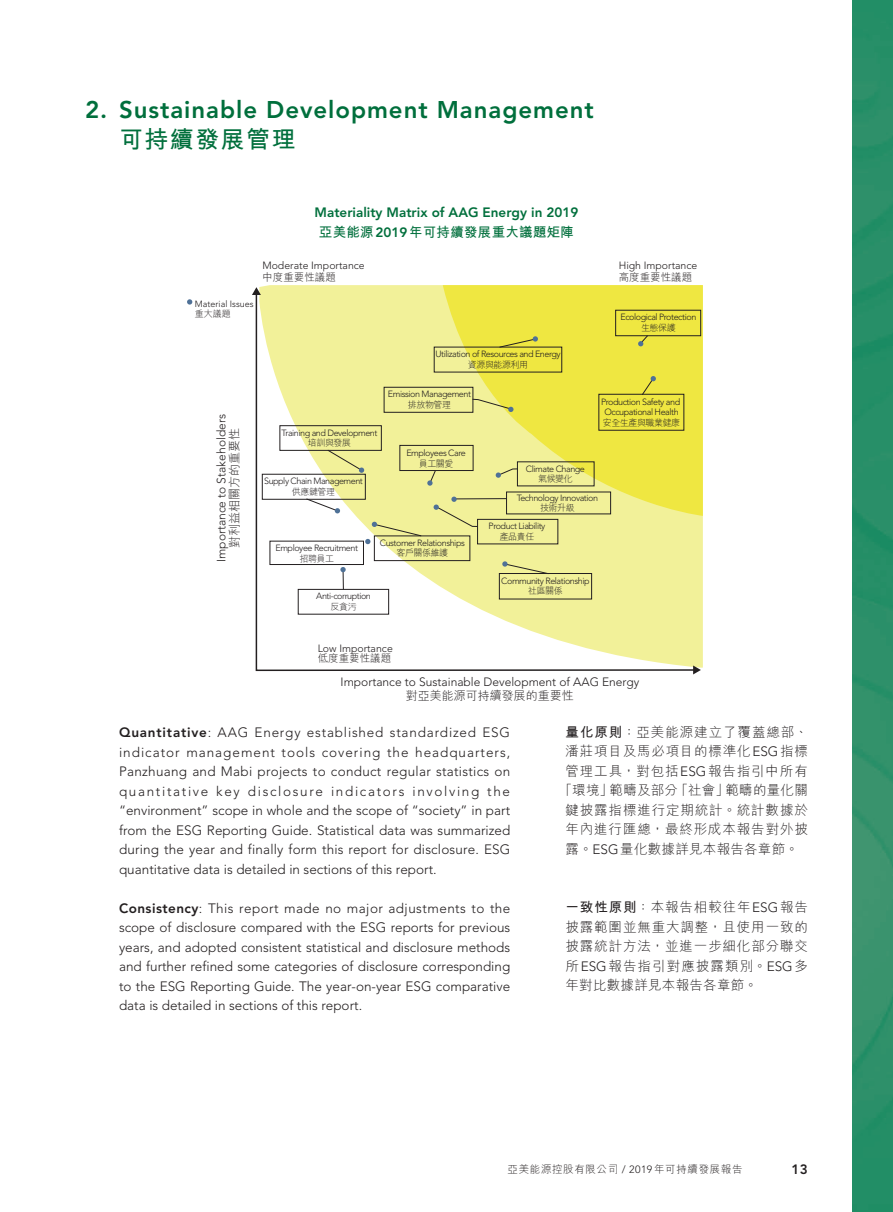
<style>
.page{position:relative;width:893px;height:1212px;background:#fff}
.page>*{position:absolute;margin:0;border:0;box-sizing:border-box;transform-origin:0 0}
.t1{font:800 24px "Avenir LT Std";letter-spacing:.04em;color:#006f3c}
.t2{font:700 24px "M Hei HK";letter-spacing:.06em;color:#006f3c}
.t3{font:300 13.5px/19.5px "Avenir LT Std";color:#231f20;text-align:justify}
.t4{font:300 13.5px/19.5px "M Hei HK";letter-spacing:.065em;color:#231f20;text-align:center}
.t5{font:800 13.5px "Avenir LT Std";color:#006f3c}
.t6{font:700 13.5px "M Hei HK";letter-spacing:.02em;color:#006f3c}
.t7{font:800 13.5px "Avenir LT Std";color:#231f20}
.t8{font:300 12px "Avenir LT Std";color:#231f20}
.t9{font:300 12px "M Hei HK";color:#231f20}
.t10{font:300 10.5px "Avenir LT Std";color:#231f20}
.t11{font:300 10.5px "M Hei HK";letter-spacing:.06em;color:#231f20}
.t12{font:300 10.5px "M Hei HK";color:#231f20}
.t13{font:300 9px/10.5px "Avenir LT Std";letter-spacing:-.05em;color:#231f20;text-align:center}
.t14{font:300 9px "M Hei HK";letter-spacing:-.05em;color:#231f20}
.t15{font:300 9px "Avenir LT Std";color:#231f20}
.s1{font-family:"Avenir LT Std";font-weight:800}
.s2{font-weight:800}
.s3{font-weight:700}
.s4{font-family:"Avenir LT Std"}
</style>
<div class="page">
<img style="left:853px;top:0;width:40px;height:1212px">
<svg style="left:443px;top:285px;width:260px;height:231px;background:#eee642"></svg>
<svg style="left:255px;top:292px;width:441px;height:380px"></svg>
<svg style="left:252px;top:287px;width:9px;height:8px"></svg>
<svg style="left:693px;top:665px;width:8px;height:9px"></svg>
<hr style="left:456px;top:498px;width:51px;height:1px;background:#231f20">
<svg style="left:187px;top:299px;width:5px;height:6px"></svg>
<svg style="left:499px;top:336px;width:39px;height:11px"></svg>
<svg style="left:638px;top:336px;width:11px;height:10px"></svg>
<svg style="left:641px;top:376px;width:15px;height:18px"></svg>
<svg style="left:473px;top:398px;width:40px;height:14px"></svg>
<svg style="left:496px;top:468px;width:21px;height:10px"></svg>
<svg style="left:502px;top:561px;width:47px;height:12px"></svg>
<svg style="left:340px;top:567px;width:6px;height:22px"></svg>
<svg style="left:427px;top:471px;width:9px;height:15px"></svg>
<svg style="left:327px;top:451px;width:37px;height:22px"></svg>
<svg style="left:305px;top:500px;width:35px;height:13px"></svg>
<svg style="left:365px;top:522px;width:57px;height:22px"></svg>
<svg style="left:434px;top:497px;width:44px;height:30px"></svg>
<div style="left:270px;top:541px;width:94px;height:24px;border:1px solid #231f20"></div>
<div style="left:374px;top:535px;width:96px;height:26px;border:1px solid #231f20"></div>
<div style="left:477px;top:519px;width:81px;height:25px;border:1px solid #231f20"></div>
<div style="left:262px;top:474px;width:104px;height:26px;border:1px solid #231f20"></div>
<div style="left:399px;top:445px;width:74px;height:26px;border:1px solid #231f20"></div>
<div style="left:279px;top:425px;width:103px;height:26px;border:1px solid #231f20"></div>
<div style="left:384px;top:387px;width:89px;height:26px;border:1px solid #231f20"></div>
<div style="left:598px;top:394px;width:86px;height:37px;border:1px solid #231f20"></div>
<div style="left:615px;top:310px;width:86px;height:26px;border:1px solid #231f20"></div>
<div style="left:298px;top:589px;width:91px;height:25px;border:1px solid #231f20"></div>
<div style="left:499px;top:573px;width:93px;height:26px;border:1px solid #231f20"></div>
<h1 class="t1" style="left:85px;top:95px;width:510px">2. Sustainable Development Management</h1>
<h1 class="t2" style="left:119px;top:121px;width:178px">可持續發展管理</h1>
<p class="t15" style="left:195px;top:298px;width:60px">Material Issues</p>
<p class="t14" style="left:195px;top:309px;width:37px">重大議題</p>
<p class="t8" style="left:214px;top:562px;width:149px;rotate:-90deg">Importance to Stakeholders</p>
<p class="t9" style="left:228px;top:548px;width:122px;rotate:-90deg">對利益相關方的重要性</p>
<p class="t5" style="left:315px;top:204px;width:265px">Materiality Matrix of AAG Energy in 2019</p>
<p class="t6" style="left:319px;top:222px;width:257px">亞美能源<span class="s1">2019</span>年可持續發展重大議題矩陣</p>
<p class="t10" style="left:262px;top:259px;width:104px">Moderate Importance</p>
<p class="t12" style="left:262px;top:272px;width:75px">中度重要性議題</p>
<p class="t13" style="left:282px;top:427px;width:97px">Training and Development</p>
<p class="t14" style="left:308px;top:438px;width:45px">培訓與發展</p>
<p class="t13" style="left:435px;top:349px;width:127px">Utilization of Resources and Energy</p>
<p class="t14" style="left:468px;top:360px;width:62px">資源與能源利用</p>
<p class="t13" style="left:388px;top:389px;width:85px">Emission Management</p>
<p class="t14" style="left:408px;top:400px;width:45px">排放物管理</p>
<p class="t10" style="left:619px;top:259px;width:80px">High Importance</p>
<p class="t12" style="left:619px;top:272px;width:75px">高度重要性議題</p>
<p class="t13" style="left:620px;top:312px;width:77px">Ecological Protection</p>
<p class="t14" style="left:641px;top:323px;width:36px">生態保護</p>
<p class="t13" style="left:601px;top:396px;width:81px">Production Safety and<br>Occupational Health</p>
<p class="t14" style="left:603px;top:418px;width:79px">安全生產與職業健康</p>
<p class="t13" style="left:406px;top:448px;width:61px">Employees Care</p>
<p class="t14" style="left:419px;top:459px;width:36px">員工關愛</p>
<p class="t13" style="left:526px;top:464px;width:61px">Climate Change</p>
<p class="t13" style="left:264px;top:476px;width:100px">Supply Chain Management</p>
<p class="t14" style="left:538px;top:474px;width:36px">氣候變化</p>
<p class="t14" style="left:292px;top:487px;width:45px">供應鏈管理</p>
<p class="t13" style="left:517px;top:493px;width:83px">Technology Innovation</p>
<p class="t14" style="left:540px;top:504px;width:36px">技術升級</p>
<p class="t13" style="left:489px;top:521px;width:58px">Product Liability</p>
<p class="t14" style="left:500px;top:532px;width:36px">產品責任</p>
<p class="t13" style="left:380px;top:538px;width:87px">Customer Relationships</p>
<p class="t14" style="left:396px;top:548px;width:53px">客戶關係維護</p>
<p class="t13" style="left:276px;top:543px;width:84px">Employee Recruitment</p>
<p class="t14" style="left:299px;top:554px;width:36px">招聘員工</p>
<p class="t13" style="left:316px;top:591px;width:56px">Anti-corruption</p>
<p class="t14" style="left:331px;top:602px;width:28px">反貪污</p>
<p class="t13" style="left:501px;top:576px;width:90px">Community Relationship</p>
<p class="t14" style="left:528px;top:586px;width:36px">社區關係</p>
<p class="t10" style="left:318px;top:642px;width:77px">Low Importance</p>
<p class="t12" style="left:318px;top:653px;width:75px">低度重要性議題</p>
<p class="t8" style="left:341px;top:675px;width:300px">Importance to Sustainable Development of AAG Energy</p>
<p class="t9" style="left:406px;top:689px;width:169px">對亞美能源可持續發展的重要性</p>
<p class="t3" style="left:119px;top:723px;width:393px"><span class="s2">Quantitative</span>: AAG Energy established standardized ESG indicator management tools covering the headquarters, Panzhuang and Mabi projects to conduct regular statistics on quantitative key disclosure indicators involving the “environment” scope in whole and the scope of “society” in part from the ESG Reporting Guide. Statistical data was summarized during the year and finally form this report for disclosure. ESG quantitative data is detailed in sections of this report.</p>
<p class="t3" style="left:119px;top:898px;width:393px"><span class="s2">Consistency</span>: This report made no major adjustments to the scope of disclosure compared with the ESG reports for previous years, and adopted consistent statistical and disclosure methods and further refined some categories of disclosure corresponding to the ESG Reporting Guide. The year-on-year ESG comparative data is detailed in sections of this report.</p>
<p class="t4" style="left:559px;top:722px;width:251px"><span class="s3">量化原則</span>：亞美能源建立了覆蓋總部、潘莊項目及馬必項目的標準化<span class="s4">ESG</span>指標管理工具，對包括<span class="s4">ESG</span>報告指引中所有「環境」範疇及部分「社會」範疇的量化關鍵披露指標進行定期統計。統計數據於年內進行匯總，最終形成本報告對外披露。<span class="s4">ESG</span>量化數據詳見本報告各章節。</p>
<p class="t4" style="left:565px;top:897px;width:244px;text-align:justify"><span class="s3">一致性原則</span>：本報告相較往年<span class="s4">ESG</span>報告披露範圍並無重大調整，且使用一致的披露統計方法，並進一步細化部分聯交所<span class="s4">ESG</span>報告指引對應披露類別。<span class="s4">ESG</span>多年對比數據詳見本報告各章節。</p>
<p class="t11" style="left:508px;top:1164px;width:236px">亞美能源控股有限公司 <span class="s4">/ 2019</span>年可持續發展報告</p>
<p class="t7" style="left:791px;top:1161px;width:18px">13</p>
</div>
